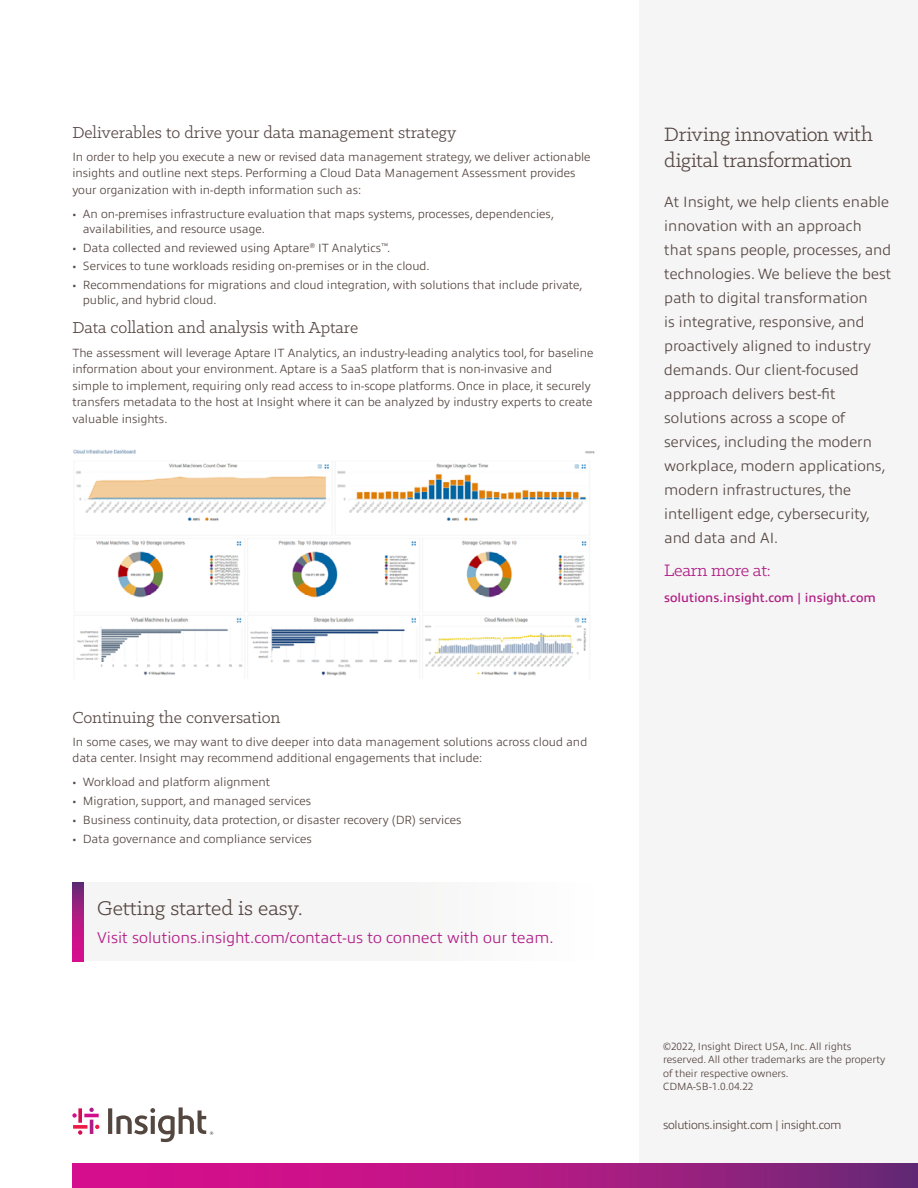
<style>
.page{position:relative;width:918px;height:1188px;background:#fff}
.page>*{position:absolute;margin:0;border:0;box-sizing:border-box;transform-origin:0 0}
.t1{font:22.5px "Klinic Slab";color:#554742}
.t2{font:21.9px/26.2px "Klinic Slab";letter-spacing:-.01em;color:#554742}
.t3{font:18.75px "Klinic Slab";letter-spacing:-.015em;color:#b01c87}
.t4{font:18px "Klinic Slab";color:#554742}
.t5{font:300 15.75px "Allumi Pro";color:#b01c87}
.t6{font:300 15px/24px "Allumi Pro";color:#554742}
.t7{font:600 12.75px "Allumi Pro";color:#b02087}
.t8{font:300 12px/16.5px "Allumi Pro";color:#554742}
.t9{font:300 12px "Allumi Pro";letter-spacing:-.03em;color:#564741}
.t10{font:300 10.5px/13.5px "Allumi Pro";color:#554742}
.s1{color:#b02087}
</style>
<div class="page">
<div style="left:639px;top:0;width:279px;height:1188px;background:#f6f5f5"></div>
<svg style="left:72px;top:1163px;width:846px;height:25px;background:#af1983"></svg>
<img style="left:73px;top:449px;width:522px;height:227px">
<hr style="left:90px;top:1120px;width:3px;height:14px;background:#b01c87">
<svg style="left:89px;top:1108px;width:5px;height:4px"></svg>
<svg style="left:78px;top:1108px;width:4px;height:15px"></svg>
<svg style="left:78px;top:1130px;width:4px;height:5px"></svg>
<hr style="left:84px;top:1114px;width:15px;height:3px;background:#d40d8c">
<svg style="left:72px;top:1113px;width:5px;height:5px"></svg>
<svg style="left:73px;top:1125px;width:14px;height:4px"></svg>
<svg style="left:95px;top:1125px;width:4px;height:4px"></svg>
<svg style="left:108px;top:1107px;width:105px;height:35px"></svg>
<div style="left:83px;top:883px;width:553px;height:78px;background:#f6f5f5"></div>
<svg style="left:72px;top:883px;width:11px;height:78px"></svg>
<h3 class="t4" style="left:72px;top:121px;width:385px">Deliverables to drive your data management strategy</h3>
<p class="t8" style="left:72px;top:148px;width:520px">In order to help you execute a new or revised data management strategy, we deliver actionable insights and outline next steps. Performing a Cloud Data Management Assessment provides your organization with in-depth information such as:</p>
<p class="t8" style="left:83px;top:205px;width:473px;line-height:15px;text-indent:-10px">• An on-premises infrastructure evaluation that maps systems, processes, dependencies, availabilities, and resource usage.</p>
<p class="t8" style="left:72px;top:238px;width:320px">• Data collected and reviewed using Aptare<sup>®</sup> IT Analytics<sup>™</sup>.</p>
<p class="t8" style="left:72px;top:257px;width:359px">• Services to tune workloads residing on-premises or in the cloud.</p>
<p class="t8" style="left:83px;top:277px;width:501px;line-height:15px;text-indent:-10px">• Recommendations for migrations and cloud integration, with solutions that include private, public, and hybrid cloud.</p>
<h3 class="t4" style="left:72px;top:317px;width:287px">Data collation and analysis with Aptare</h3>
<p class="t8" style="left:72px;top:343px;width:523px">The assessment will leverage Aptare IT Analytics, an industry-leading analytics tool, for baseline information about your environment. Aptare is a SaaS platform that is non-invasive and<br>simple to implement, requiring only read access to in-scope platforms. Once in place, it securely transfers metadata to the host at Insight where it can be analyzed by industry experts to create valuable insights.</p>
<h3 class="t4" style="left:72px;top:706px;width:210px">Continuing the conversation</h3>
<p class="t8" style="left:72px;top:733px;width:516px">In some cases, we may want to dive deeper into data management solutions across cloud and data center. Insight may recommend additional engagements that include:</p>
<p class="t8" style="left:72px;top:773px;width:199px">• Workload and platform alignment</p>
<p class="t8" style="left:72px;top:792px;width:240px">• Migration, support, and managed services</p>
<p class="t8" style="left:72px;top:811px;width:391px">• Business continuity, data protection, or disaster recovery (DR) services</p>
<p class="t8" style="left:72px;top:829px;width:241px">• Data governance and compliance services</p>
<h1 class="t1" style="left:97px;top:894px;width:207px">Getting started is easy.</h1>
<h3 class="t5" style="left:97px;top:926px;width:458px">Visit solutions.insight.com/contact-us to connect with our team.</h3>
<h2 class="t2" style="left:664px;top:120px;width:210px">Driving innovation with digital transformation</h2>
<p class="t6" style="left:664px;top:189px;width:229px">At Insight, we help clients enable innovation with an approach that spans people, processes, and technologies. We believe the best path to digital transformation<br>is integrative, responsive, and proactively aligned to industry demands. Our client-focused approach delivers best-fit solutions across a scope of services, including the modern workplace, modern applications, modern infrastructures, the intelligent edge, cybersecurity, and data and AI.</p>
<h3 class="t3" style="left:664px;top:559px;width:108px">Learn more <span class="s1">at:</span></h3>
<p class="t7" style="left:664px;top:589px;width:213px">solutions.insight.com | insight.com</p>
<p class="t10" style="left:663px;top:1038px;width:224px">©2022, Insight Direct USA, Inc. All rights reserved. All other trademarks are the property of their respective owners.<br>CDMA-SB-1.0.04.22</p>
<p class="t9" style="left:663px;top:1117px;width:180px">solutions.insight.com | insight.com</p>
</div>
